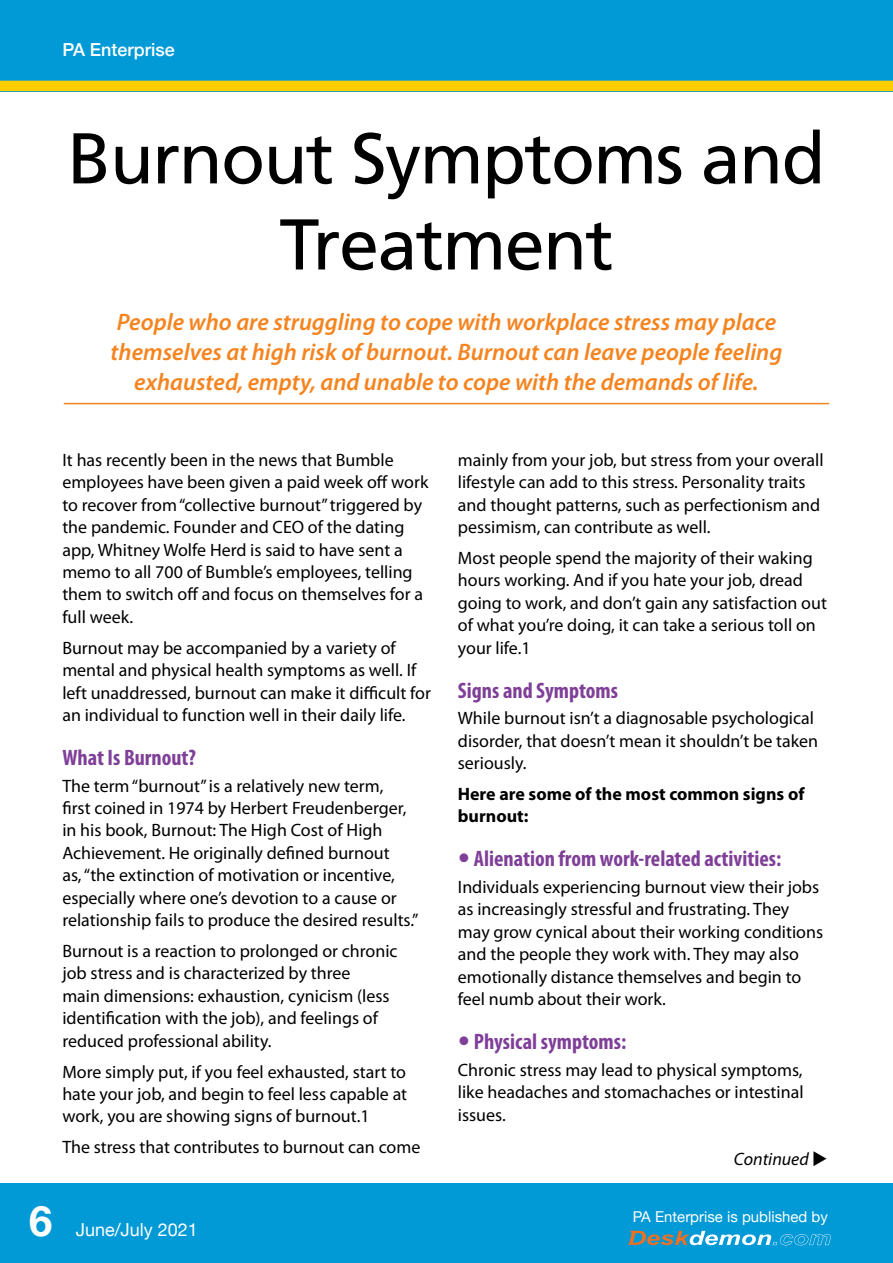
<style>
.page{position:relative;width:893px;height:1263px;background:#fff}
.page>*{position:absolute;margin:0;border:0;box-sizing:border-box;transform-origin:0 0}
.t1{font:71.7px/86.1px "Frutiger";letter-spacing:-.02em;color:#000;text-align:center}
.t2{font:700 41.85px "Helvetica Neue";color:#fff}
.t3{font:italic 600 23.85px/29.8px "Myriad Pro";color:#f5841f;text-align:center}
.t4{font:700 condensed 22.35px "Myriad Pro";color:#7f3f98}
.t5{font:18px/22.4px "Myriad Pro";color:#000}
.t6{font:700 18px/22.4px "Myriad Pro";color:#000}
.t7{font:18px "Helvetica Neue";color:#fff}
.t8{font:500 18px "Helvetica Neue";color:#fff}
.t9{font:italic 18px "Myriad Pro";color:#000}
.t10{font:15px "Helvetica Neue";color:#fff}
</style>
<div class="page">
<div style="left:0;top:1183px;width:893px;height:80px;background:#0199d6"></div>
<div style="left:0;top:0;width:893px;height:91px;background:#0199d6"></div>
<div style="left:0;top:81px;width:893px;height:10px;background:#ffce02"></div>
<svg style="left:628px;top:1231px;width:203px;height:14px"></svg>
<hr style="left:64px;top:403px;width:765px;height:1px;background:#f5841f">
<p class="t8" style="left:62px;top:35px;width:114px">PA Enterprise</p>
<h1 class="t1" style="left:68px;top:115px;width:759px">Burnout Symptoms and<br>Treatment</h1>
<h3 class="t3" style="left:111px;top:307px;width:673px">People who are struggling to cope with workplace stress may place themselves at high risk of burnout. Burnout can leave people feeling exhausted, empty, and unable to cope with the demands of life.</h3>
<p class="t5" style="left:62px;top:448px;width:368px">It has recently been in the news that Bumble employees have been given a paid week off work to recover from “collective burnout” triggered by the pandemic. Founder and CEO of the dating app, Whitney Wolfe Herd is said to have sent a memo to all 700 of Bumble’s employees, telling them to switch off and focus on themselves for a full week.</p>
<p class="t5" style="left:62px;top:636px;width:370px">Burnout may be accompanied by a variety of mental and physical health symptoms as well. If left unaddressed, burnout can make it difficult for an individual to function well in their daily life.</p>
<p class="t4" style="left:62px;top:743px;width:135px">What Is Burnout?</p>
<p class="t5" style="left:62px;top:774px;width:358px">The term “burnout” is a relatively new term,<br>first coined in 1974 by Herbert Freudenberger, in his book, Burnout: The High Cost of High Achievement. He originally defined burnout<br>as, “the extinction of motivation or incentive, especially where one’s devotion to a cause or relationship fails to produce the desired results.”</p>
<p class="t5" style="left:62px;top:939px;width:337px">Burnout is a reaction to prolonged or chronic job stress and is characterized by three<br>main dimensions: exhaustion, cynicism (less identification with the job), and feelings of reduced professional ability.</p>
<p class="t5" style="left:62px;top:1060px;width:346px;text-align:justify">More simply put, if you feel exhausted, start to hate your job, and begin to feel less capable at work, you are showing signs of burnout.1</p>
<p class="t5" style="left:62px;top:1136px;width:360px">The stress that contributes to burnout can come</p>
<h2 class="t2" style="left:29px;top:1188px;width:25px">6</h2>
<p class="t7" style="left:76px;top:1217px;width:123px">June/July 2021</p>
<p class="t5" style="left:458px;top:448px;width:367px">mainly from your job, but stress from your overall lifestyle can add to this stress. Personality traits and thought patterns, such as perfectionism and pessimism, can contribute as well.</p>
<p class="t5" style="left:458px;top:546px;width:371px">Most people spend the majority of their waking hours working. And if you hate your job, dread going to work, and don’t gain any satisfaction out of what you’re doing, it can take a serious toll on your life.1</p>
<p class="t4" style="left:458px;top:676px;width:162px">Signs and Symptoms</p>
<p class="t5" style="left:458px;top:707px;width:362px">While burnout isn’t a diagnosable psychological disorder, that doesn’t mean it shouldn’t be taken seriously.</p>
<p class="t6" style="left:458px;top:782px;width:348px">Here are some of the most common signs of burnout:</p>
<p class="t4" style="left:474px;top:845px;width:309px">Alienation from work-related activities:</p>
<p class="t5" style="left:458px;top:875px;width:367px">Individuals experiencing burnout view their jobs as increasingly stressful and frustrating. They may grow cynical about their working conditions and the people they work with. They may also emotionally distance themselves and begin to feel numb about their work.</p>
<p class="t4" style="left:474px;top:1028px;width:154px">Physical symptoms:</p>
<p class="t5" style="left:458px;top:1058px;width:347px;text-align:justify">Chronic stress may lead to physical symptoms, like headaches and stomachaches or intestinal issues.</p>
<p class="t9" style="left:734px;top:1147px;width:95px">Continued ◆</p>
<p class="t10" style="left:633px;top:1206px;width:197px">PA Enterprise is published by</p>
</div>
